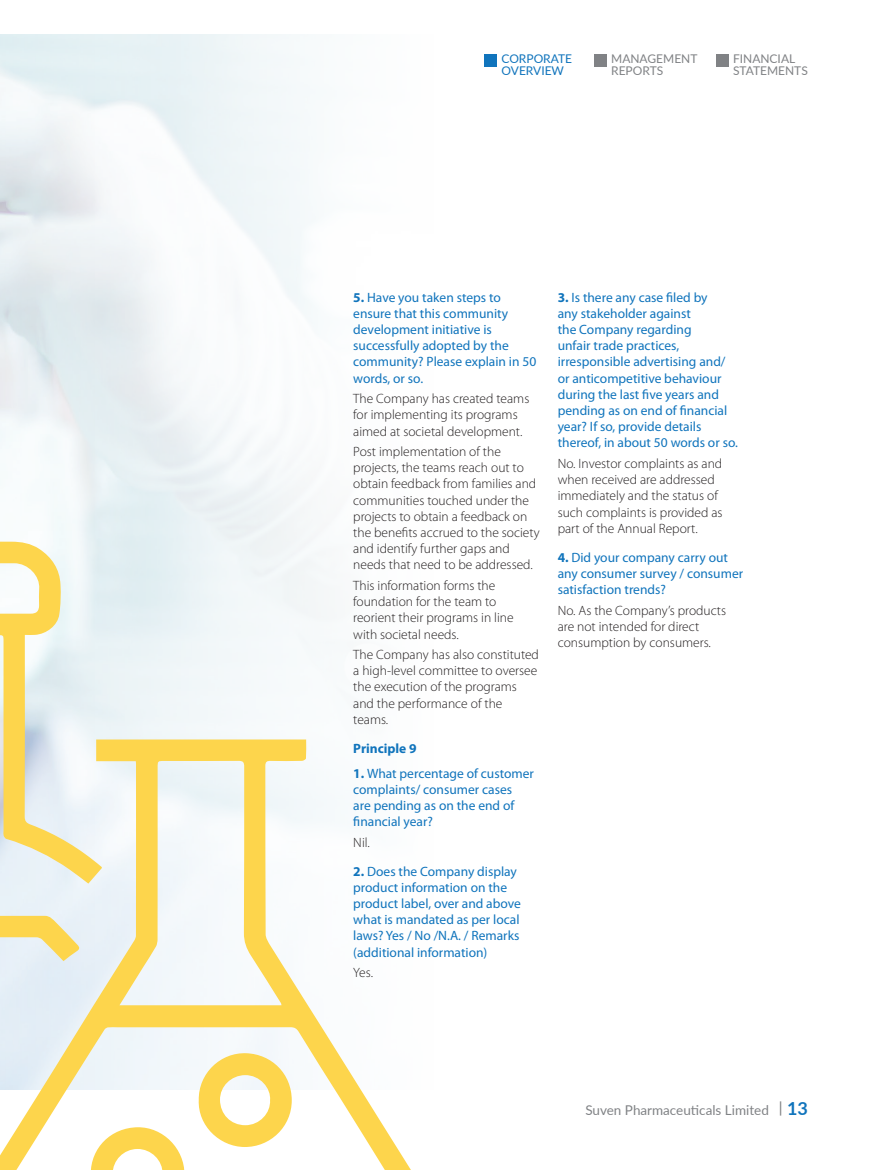
<style>
.page{position:relative;width:893px;height:1170px;background:#fff}
.page>*{position:absolute;margin:0;border:0;box-sizing:border-box;transform-origin:0 0}
.t1{font:300 13.5px/16.2px "Myriad Pro";color:#231f20}
.t2{font:13.5px/16.2px "Myriad Pro";color:#1074bc}
.t3{font:13.5px "Lato";color:#808285}
.t4{font:700 13.5px "Myriad Pro";color:#1074bc}
.t5{font:12px/12px "Lato";color:#808285}
.t6{font:12px/12px "Lato";color:#1074bc}
.s1{font-weight:700}
.s2{font-weight:500;font-size:15px}
.s3{font-weight:700;font-size:18px;color:#1074bc}
</style>
<div class="page">
<svg style="left:102px;top:739px;width:309px;height:430px"></svg>
<svg style="left:0;top:541px;width:102px;height:549px;fill:#ecf0f6"></svg>
<svg style="left:0;top:915px;width:80px;height:254px"></svg>
<svg style="left:91px;top:1126px;width:93px;height:43px"></svg>
<svg style="left:198px;top:1052px;width:94px;height:95px"></svg>
<div style="left:484px;top:54px;width:13px;height:13px;background:#1074bc"></div>
<div style="left:594px;top:54px;width:13px;height:13px;background:#808285"></div>
<div style="left:716px;top:54px;width:12px;height:13px;background:#808285"></div>
<p class="t6" style="left:501px;top:52px;width:72px">CORPORATE<br>OVERVIEW</p>
<p class="t5" style="left:733px;top:52px;width:76px">FINANCIAL<br>STATEMENTS</p>
<p class="t5" style="left:611px;top:52px;width:88px">MANAGEMENT<br>REPORTS</p>
<p class="t2" style="left:353px;top:289px;width:185px"><span class="s1">5.</span> Have you taken steps to ensure that this community development initiative is successfully adopted by the community? Please explain in 50 words, or so.</p>
<p class="t1" style="left:353px;top:390px;width:178px">The Company has created teams for implementing its programs aimed at societal development.</p>
<p class="t1" style="left:353px;top:443px;width:188px">Post implementation of the projects, the teams reach out to obtain feedback from families and communities touched under the projects to obtain a feedback on the benefits accrued to the society and identify further gaps and needs that need to be addressed.</p>
<p class="t1" style="left:353px;top:577px;width:162px">This information forms the foundation for the team to reorient their programs in line with societal needs.</p>
<p class="t1" style="left:353px;top:646px;width:187px">The Company has also constituted a high-level committee to oversee the execution of the programs and the performance of the teams.</p>
<p class="t4" style="left:353px;top:739px;width:65px">Principle 9</p>
<p class="t2" style="left:353px;top:764px;width:182px"><span class="s1">1.</span> What percentage of customer complaints/ consumer cases<br>are pending as on the end of financial year?</p>
<p class="t1" style="left:353px;top:834px;width:18px">Nil.</p>
<p class="t2" style="left:353px;top:862px;width:169px"><span class="s1">2.</span> Does the Company display product information on the product label, over and above what is mandated as per local laws? Yes / No /N.A. / Remarks (additional information)</p>
<p class="t1" style="left:353px;top:964px;width:21px">Yes.</p>
<p class="t2" style="left:558px;top:289px;width:182px"><span class="s1">3.</span> Is there any case filed by<br>any stakeholder against<br>the Company regarding<br>unfair trade practices, irresponsible advertising and/ or anticompetitive behaviour during the last five years and pending as on end of financial year? If so, provide details thereof, in about 50 words or so.</p>
<p class="t1" style="left:558px;top:455px;width:166px">No. Investor complaints as and when received are addressed immediately and the status of such complaints is provided as part of the Annual Report.</p>
<p class="t2" style="left:558px;top:549px;width:187px"><span class="s1">4.</span> Did your company carry out any consumer survey / consumer satisfaction trends?</p>
<p class="t1" style="left:558px;top:602px;width:170px">No. As the Company’s products are not intended for direct consumption by consumers.</p>
<p class="t3" style="left:585px;top:1100px;width:224px">Suven Pharmaceuticals Limited <span class="s2">|</span> <span class="s3">13</span></p>
</div>
